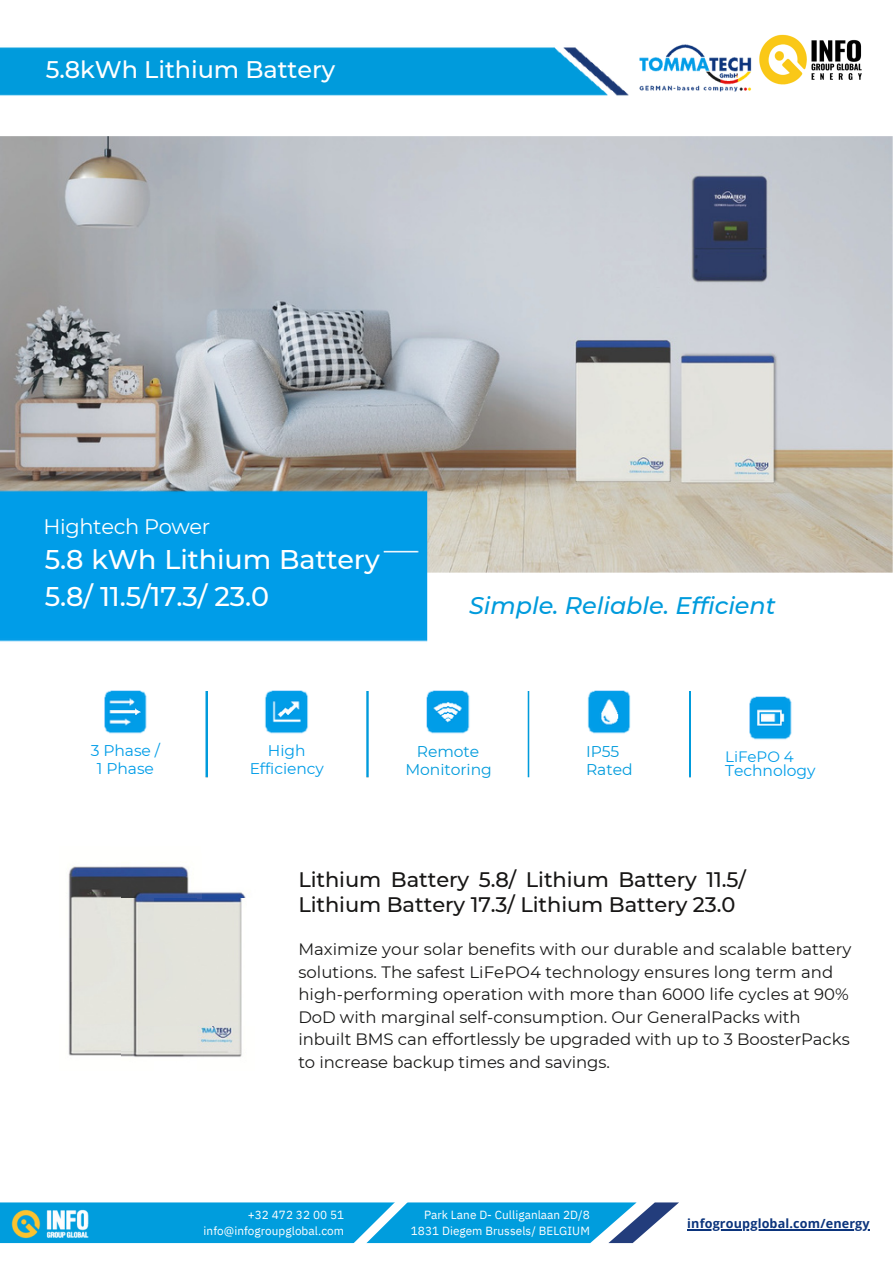
<style>
.page{position:relative;width:893px;height:1264px;background:#fff}
.page>*{position:absolute;margin:0;border:0;box-sizing:border-box;transform-origin:0 0}
.t1{font:500 27px/37px "Montserrat";letter-spacing:-.005em;color:#fff}
.t2{font:italic 500 24px "Montserrat";letter-spacing:-.005em;color:#009bdc}
.t3{font:500 24px "Montserrat";letter-spacing:-.005em;color:#fff}
.t4{font:500 21px/24.8px "Montserrat";letter-spacing:-.005em;color:#171615}
.t5{font:21px "Montserrat";letter-spacing:-.02em;color:#fff}
.t6{font:16.5px/22.5px "Montserrat";letter-spacing:.005em;color:#191918}
.t7{font:15.6px/18px "Montserrat";letter-spacing:-.005em;color:#009bdc;text-align:center}
.t8{font:15.6px "Montserrat";letter-spacing:-.005em;color:#009de8}
.t9{font:15.45px/18px "Montserrat";letter-spacing:-.005em;color:#009de8;text-align:center}
.t10{font:15px "Montserrat";letter-spacing:-.005em;color:#009de8}
.t11{font:700 12.6px "Open Sans";letter-spacing:.01em;color:#0b347c}
.t12{font:11.7px/15.8px "IBM Plex Sans";letter-spacing:.005em;color:#fff;text-align:right}
</style>
<div class="page">
<img style="left:68px;top:866px;width:39px;height:116px">
<img style="left:107px;top:866px;width:14px;height:26px">
<img style="left:107px;top:892px;width:14px;height:90px">
<img style="left:68px;top:982px;width:39px;height:42px">
<img style="left:68px;top:1024px;width:39px;height:32px">
<img style="left:164px;top:866px;width:44px;height:32px">
<img style="left:208px;top:892px;width:38px;height:6px">
<div style="left:164px;top:898px;width:40px;height:87px;background:#e3e3db"></div>
<img style="left:204px;top:898px;width:38px;height:87px">
<div style="left:204px;top:985px;width:38px;height:41px;background:#e3e3db"></div>
<img style="left:164px;top:1026px;width:40px;height:31px">
<img style="left:204px;top:1026px;width:38px;height:31px">
<img style="left:121px;top:866px;width:43px;height:119px">
<img style="left:121px;top:985px;width:43px;height:41px">
<img style="left:121px;top:1026px;width:43px;height:31px">
<img style="left:0;top:136px;width:892px;height:436px">
<img style="left:688px;top:172px;width:83px;height:112px">
<img style="left:104px;top:690px;width:43px;height:44px">
<img style="left:205px;top:691px;width:2px;height:86px">
<img style="left:265px;top:690px;width:43px;height:44px">
<img style="left:366px;top:691px;width:3px;height:86px">
<img style="left:0;top:483px;width:442px;height:159px">
<img style="left:426px;top:690px;width:44px;height:44px">
<img style="left:527px;top:691px;width:3px;height:86px">
<img style="left:587px;top:690px;width:44px;height:44px">
<img style="left:689px;top:691px;width:2px;height:86px">
<img style="left:749px;top:696px;width:43px;height:44px">
<img style="left:0;top:47px;width:629px;height:49px">
<img style="left:639px;top:44px;width:113px;height:48px">
<hr style="left:687px;top:1229px;width:182px;height:1px;background:#0b347c">
<img style="left:759px;top:34px;width:103px;height:51px">
<svg style="left:0;top:1202px;width:679px;height:42px;background:#22a5da"></svg>
<h2 class="t3" style="left:46px;top:55px;width:291px">5.8kWh Lithi um Battery</h2>
<p class="t5" style="left:44px;top:513px;width:168px">Hightech Power</p>
<h1 class="t1" style="left:45px;top:541px;width:336px">5.8 kWh Lithi um Battery<br>5.8/ 11.5/17.3/ 23.0</h1>
<h2 class="t2" style="left:469px;top:590px;width:308px">Simple. Reliable. Efficient</h2>
<p class="t9" style="left:91px;top:741px;width:71px">3 Phase /<br>1 Phase</p>
<p class="t10" style="left:725px;top:747px;width:70px">Li FePO 4</p>
<p class="t9" style="left:250px;top:741px;width:76px">High<br>Efficiency</p>
<p class="t7" style="left:405px;top:742px;width:88px">Remote<br>Monitori ng</p>
<p class="t7" style="left:586px;top:742px;width:48px;text-align:left">IP55<br>Rated</p>
<p class="t8" style="left:725px;top:760px;width:92px">Technology</p>
<p class="t4" style="left:298px;top:867px;width:449px">Lithi um Battery 5.8/ Lithi um Battery 11.5/<br>Lithi um Battery 17.3/ Lithi um Battery 23.0</p>
<p class="t6" style="left:298px;top:938px;width:554px">Maxi mize your solar benefits with our durable and scalable battery solutions. The safest Li FePO4 technology ensures long term and high-performi ng operation with more than 6000 life cycles at 90% DoD with margi nal self-consumption. Our GeneralPacks with<br>i nbui lt BMS can effortlessly be upgraded with up to 3 BoosterPacks to i ncrease backup ti mes and savi ngs.</p>
<p class="t12" style="left:248px;top:1206px;width:98px">+32 472 32 00 51</p>
<p class="t12" style="left:204px;top:1222px;width:142px">info@infogroupglobal.com</p>
<p class="t12" style="left:411px;top:1206px;width:180px">Park Lane D- Culliganlaan 2D/8<br>1831 Diegem Brussels/ BELGIUM</p>
<p class="t11" style="left:687px;top:1214px;width:184px">infogroupglobal.com/energy</p>
</div>
